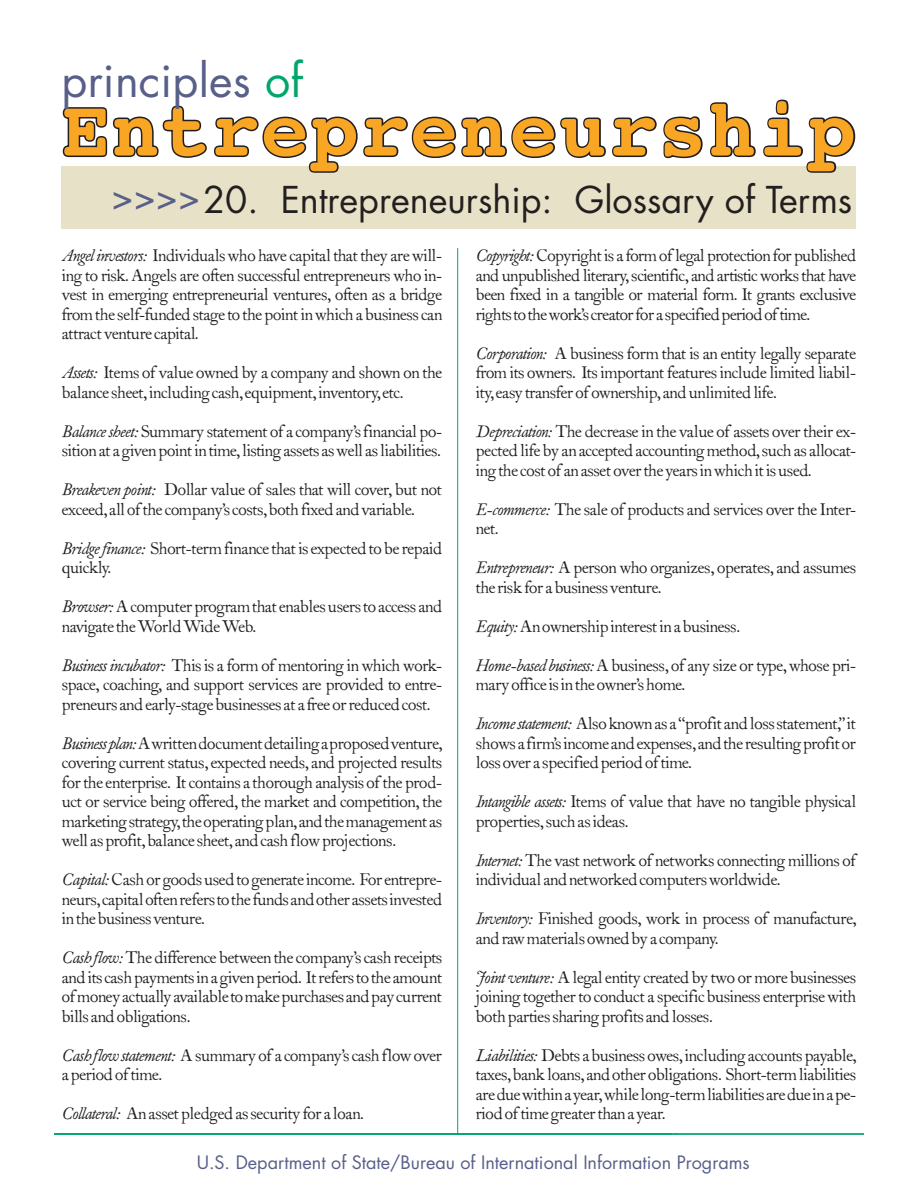
<style>
.page{position:relative;width:918px;height:1188px;background:#fff}
.page>*{position:absolute;margin:0;border:0;box-sizing:border-box;transform-origin:0 0}
.t1{font:700 81px "Courier";letter-spacing:.015em;color:#f9a625}
.t2{font:45px "Futura";letter-spacing:.005em;color:#585f89}
.t3{font:36px "Futura";color:#231f20}
.t4{font:36px "Futura";color:#585f89}
.t5{font:18px/19.5px "F Caslon Twelve ITC";letter-spacing:-.05em;color:#231f20}
.t6{font:18px "Futura";color:#585f89}
.s1{color:#00a66a}
.s2{font-style:italic}
</style>
<div class="page">
<div style="left:62px;top:166px;width:794px;height:63px;background:#e7e2c7"></div>
<svg style="left:61px;top:99px;width:795px;height:76px"></svg>
<hr style="left:457px;top:248px;width:1px;height:886px;background:#00a66a">
<hr style="left:54px;top:1133px;width:622px;height:2px;background:#00a66a">
<hr style="left:675px;top:1133px;width:189px;height:2px;background:#00a66a">
<p class="t2" style="left:62px;top:49px;width:243px">principles <span class="s1">of</span></p>
<p class="t1" style="left:62px;top:83px;width:796px">Entrepreneurship</p>
<p class="t4" style="left:112px;top:172px;width:90px">&gt;&gt;&gt;&gt;</p>
<p class="t3" style="left:203px;top:175px;width:651px">20. Entrepreneurship: Glossary of Terms</p>
<p class="t5" style="left:62px;top:246px;width:383px;text-align:justify"><span class="s2">Angel investors:</span> Individuals who have capital that they are will&shy;ing to risk. Angels are often successful entrepreneurs who in&shy;vest in emerging entrepreneurial ventures, often as a bridge from the self-funded stage to the point in which a business can attract venture capital.</p>
<p class="t5" style="left:62px;top:363px;width:383px"><span class="s2">Assets:</span> Items of value owned by a company and shown on the balance sheet, including cash, equipment, inventory, etc.</p>
<p class="t5" style="left:62px;top:422px;width:382px"><span class="s2">Balance sheet:</span> Summary statement of a company’s financial po&shy;sition at a given point in time, listing assets as well as liabilities.</p>
<p class="t5" style="left:62px;top:480px;width:383px"><span class="s2">Breakeven point:</span> Dollar value of sales that will cover, but not exceed, all of the company’s costs, both fixed and variable.</p>
<p class="t5" style="left:62px;top:539px;width:383px"><span class="s2">Bridge finance:</span> Short-term finance that is expected to be repaid quickly.</p>
<p class="t5" style="left:62px;top:597px;width:383px"><span class="s2">Browser:</span> A computer program that enables users to access and navigate the World Wide Web.</p>
<p class="t5" style="left:62px;top:656px;width:382px;text-align:justify"><span class="s2">Business incubator:</span> This is a form of mentoring in which work&shy;space, coaching, and support services are provided to entre&shy;preneurs and early-stage businesses at a free or reduced cost.</p>
<p class="t5" style="left:62px;top:734px;width:383px;text-align:justify"><span class="s2">Business plan:</span> A written document detailing a proposed venture, covering current status, expected needs, and projected results for the enterprise. It contains a thorough analysis of the prod&shy;uct or service being offered, the market and competition, the marketing strategy, the operating plan, and the management as well as profit, balance sheet, and cash flow projections.</p>
<p class="t5" style="left:62px;top:870px;width:383px;text-align:justify"><span class="s2">Capital:</span> Cash or goods used to generate income. For entrepre&shy;neurs, capital often refers to the funds and other assets invested in the business venture.</p>
<p class="t5" style="left:62px;top:948px;width:383px;text-align:justify"><span class="s2">Cash flow:</span> The difference between the company’s cash receipts and its cash payments in a given period. It refers to the amount of money actually available to make purchases and pay current bills and obligations.</p>
<p class="t5" style="left:62px;top:1046px;width:383px"><span class="s2">Cash flow statement:</span> A summary of a company’s cash flow over a period of time.</p>
<p class="t5" style="left:62px;top:1104px;width:304px"><span class="s2">Collateral:</span> An asset pledged as security for a loan.</p>
<p class="t5" style="left:476px;top:246px;width:383px;text-align:justify"><span class="s2">Copyright:</span>Copyright is a form of legal protection for published and unpublished literary, scientific, and artistic works that have been fixed in a tangible or material form. It grants exclusive rights to the work’s creator for a specified period of time.</p>
<p class="t5" style="left:476px;top:344px;width:383px;text-align:justify"><span class="s2">Corporation:</span> A business form that is an entity legally separate from its owners. Its important features include limited liabil&shy;ity, easy transfer of ownership, and unlimited life.</p>
<p class="t5" style="left:476px;top:422px;width:382px;text-align:justify"><span class="s2">Depreciation:</span> The decrease in the value of assets over their ex&shy;pected life by an accepted accounting method, such as allocat&shy;ing the cost of an asset over the years in which it is used.</p>
<p class="t5" style="left:476px;top:500px;width:382px"><span class="s2">E-commerce:</span> The sale of products and services over the Inter&shy;net.</p>
<p class="t5" style="left:476px;top:558px;width:383px"><span class="s2">Entrepreneur:</span> A person who organizes, operates, and assumes the risk for a business venture.</p>
<p class="t5" style="left:476px;top:617px;width:266px"><span class="s2">Equity:</span> An ownership interest in a business.</p>
<p class="t5" style="left:476px;top:656px;width:382px"><span class="s2">Home-based business:</span> A business, of any size or type, whose pri&shy;mary office is in the owner’s home.</p>
<p class="t5" style="left:476px;top:714px;width:382px;text-align:justify"><span class="s2">Income statement:</span> Also known as a “profit and loss statement,” it shows a firm’s income and expenses, and the resulting profit or loss over a specified period of time.</p>
<p class="t5" style="left:476px;top:792px;width:383px"><span class="s2">Intangible assets:</span> Items of value that have no tangible physical properties, such as ideas.</p>
<p class="t5" style="left:476px;top:851px;width:382px"><span class="s2">Internet:</span> The vast network of networks connecting millions of individual and networked computers worldwide.</p>
<p class="t5" style="left:476px;top:909px;width:383px"><span class="s2">Inventory:</span> Finished goods, work in process of manufacture, and raw materials owned by a company.</p>
<p class="t5" style="left:476px;top:968px;width:383px;text-align:justify"><span class="s2">Joint venture:</span> A legal entity created by two or more businesses joining together to conduct a specific business enterprise with both parties sharing profits and losses.</p>
<p class="t5" style="left:476px;top:1046px;width:383px;text-align:justify"><span class="s2">Liabilities:</span> Debts a business owes, including accounts payable, taxes, bank loans, and other obligations. Short-term liabilities are due within a year, while long-term liabilities are due in a pe&shy;riod of time greater than a year.</p>
<p class="t6" style="left:197px;top:1150px;width:555px">U.S. Department of State/Bureau of International Information Programs</p>
</div>
